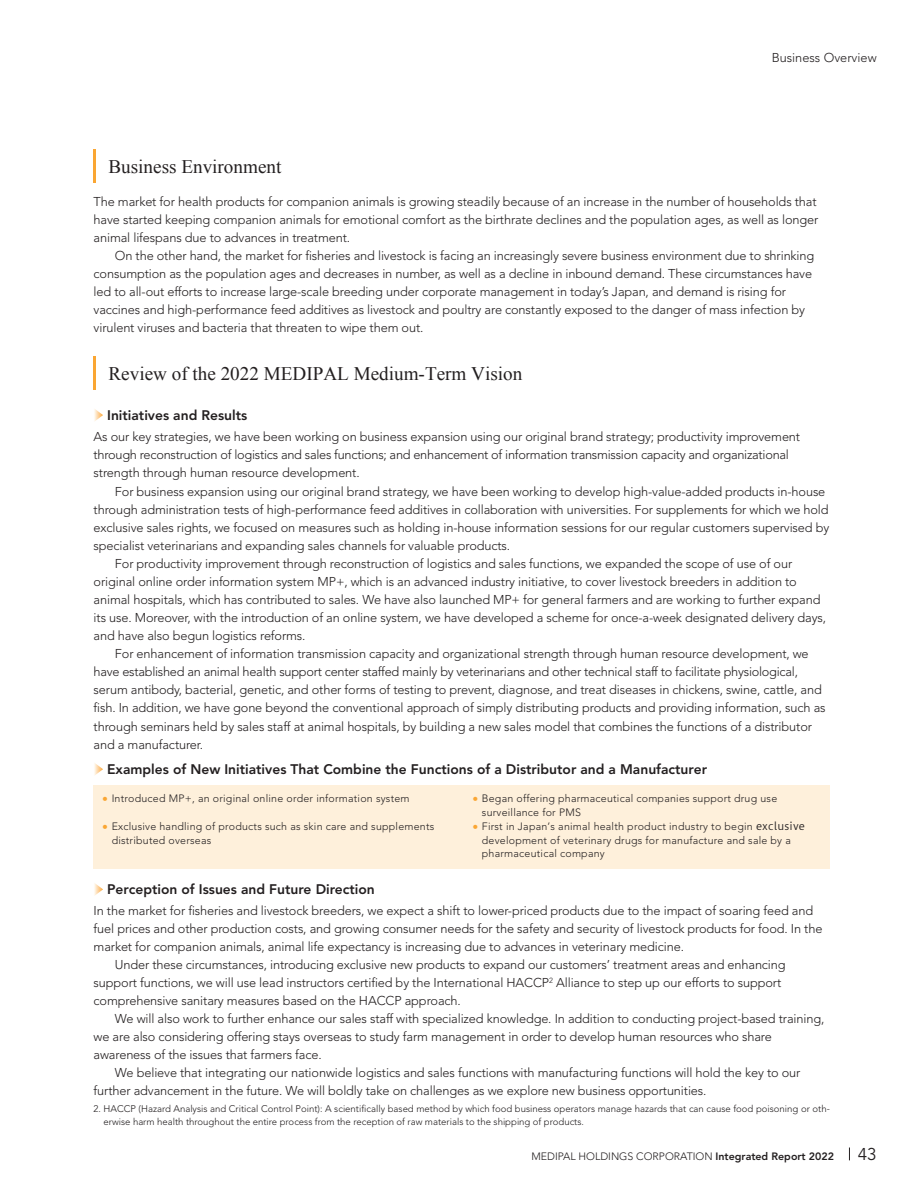
<style>
.page{position:relative;width:915px;height:1191px;background:#fff}
.page>*{position:absolute;margin:0;border:0;box-sizing:border-box;transform-origin:0 0}
.t1{font:19.2px "Times New Roman";color:#231f20}
.t2{font:16.95px "Avenir LT Std";color:#231f20}
.t3{font:800 13.8px "Avenir LT Std";color:#231f20}
.t4{font:300 12.75px/18px "Avenir LT Std";letter-spacing:-.01em;color:#231f20}
.t5{font:300 10.65px/13.8px "Avenir LT Std";letter-spacing:.02em;color:#231f20}
.t6{font:300 10.65px "Avenir LT Std";color:#231f20}
.t7{font:300 9.6px/12.8px "Avenir LT Std";color:#231f20}
.s1{font-weight:400;font-size:11.7px;color:#faa633}
.s2{font-family:"Hiragino UD Sans F Std W3 90 pv RKSJ H";font-weight:400}
.s3{font-weight:800}
</style>
<div class="page">
<hr style="left:94px;top:149px;width:2px;height:33px;background:#faa633">
<hr style="left:94px;top:356px;width:2px;height:33px;background:#faa633">
<svg style="left:94px;top:409px;width:9px;height:12px"></svg>
<svg style="left:94px;top:763px;width:9px;height:12px"></svg>
<svg style="left:94px;top:883px;width:9px;height:12px"></svg>
<div style="left:94px;top:784px;width:735px;height:84px;background:#fef0db"></div>
<p class="t4" style="left:771px;top:49px;width:106px">Business Overview</p>
<h1 class="t1" style="left:108px;top:156px;width:174px">Business Environment</h1>
<p class="t4" style="left:94px;top:193px;width:726px">The market for health products for companion animals is growing steadily because of an increase in the number of households that have started keeping companion animals for emotional comfort as the birthrate declines and the population ages, as well as longer animal lifespans due to advances in treatment.</p>
<p class="t4" style="left:94px;top:247px;width:722px;text-indent:21px">On the other hand, the market for fisheries and livestock is facing an increasingly severe business environment due to shrinking consumption as the population ages and decreases in number, as well as a decline in inbound demand. These circumstances have led to all-out efforts to increase large-scale breeding under corporate management in today’s Japan, and demand is rising for vaccines and high-performance feed additives as livestock and poultry are constantly exposed to the danger of mass infection by virulent viruses and bacteria that threaten to wipe them out.</p>
<h1 class="t1" style="left:108px;top:362px;width:415px">Review of the 2022 MEDIPAL Medium-Term Vision</h1>
<p class="t3" style="left:107px;top:408px;width:142px">Initiatives and Results</p>
<p class="t4" style="left:94px;top:428px;width:707px">As our key strategies, we have been working on business expansion using our original brand strategy; productivity improvement through reconstruction of logistics and sales functions; and enhancement of information transmission capacity and organizational strength through human resource development.</p>
<p class="t4" style="left:115px;top:483px;width:711px">For business expansion using our original brand strategy, we have been working to develop high-value-added products in-house</p>
<p class="t4" style="left:94px;top:501px;width:736px">through administration tests of high-performance feed additives in collaboration with universities. For supplements for which we hold</p>
<p class="t4" style="left:94px;top:519px;width:737px">exclusive sales rights, we focused on measures such as holding in-house information sessions for our regular customers supervised by</p>
<p class="t4" style="left:94px;top:537px;width:418px">specialist veterinarians and expanding sales channels for valuable products.</p>
<p class="t4" style="left:115px;top:555px;width:678px">For productivity improvement through reconstruction of logistics and sales functions, we expanded the scope of use of our</p>
<p class="t4" style="left:94px;top:573px;width:704px">original online order information system MP+, which is an advanced industry initiative, to cover livestock breeders in addition to</p>
<p class="t4" style="left:94px;top:591px;width:728px">animal hospitals, which has contributed to sales. We have also launched MP+ for general farmers and are working to further expand</p>
<p class="t4" style="left:94px;top:609px;width:733px">its use. Moreover, with the introduction of an online system, we have developed a scheme for once-a-week designated delivery days,</p>
<p class="t4" style="left:94px;top:627px;width:213px">and have also begun logistics reforms.</p>
<p class="t4" style="left:115px;top:645px;width:695px">For enhancement of information transmission capacity and organizational strength through human resource development, we</p>
<p class="t4" style="left:94px;top:663px;width:705px">have established an animal health support center staffed mainly by veterinarians and other technical staff to facilitate physiological,</p>
<p class="t4" style="left:94px;top:681px;width:729px">serum antibody, bacterial, genetic, and other forms of testing to prevent, diagnose, and treat diseases in chickens, swine, cattle, and</p>
<p class="t4" style="left:94px;top:699px;width:733px">fish. In addition, we have gone beyond the conventional approach of simply distributing products and providing information, such as</p>
<p class="t4" style="left:94px;top:718px;width:719px">through seminars held by sales staff at animal hospitals, by building a new sales model that combines the functions of a distributor</p>
<p class="t4" style="left:94px;top:736px;width:111px">and a manufacturer.</p>
<p class="t3" style="left:107px;top:762px;width:601px">Examples of New Initiatives That Combine the Functions of a Distributor and a Manufacturer</p>
<p class="t5" style="left:102px;top:792px;width:309px"><span class="s1">•</span> Introduced MP+, an original online order information system</p>
<p class="t5" style="left:112px;top:819px;width:324px;text-indent:-10px"><span class="s1">•</span> Exclusive handling of products such as skin care and supplements distributed overseas</p>
<p class="t5" style="left:481px;top:792px;width:297px;text-indent:-10px"><span class="s1">•</span> Began offering pharmaceutical companies support drug use surveillance for PMS</p>
<p class="t5" style="left:481px;top:819px;width:324px;text-indent:-10px"><span class="s1">•</span> First in Japan’s animal health product industry to begin <span class="s2">exclusive </span>development of veterinary drugs for manufacture and sale by a pharmaceutical company</p>
<p class="t3" style="left:107px;top:882px;width:269px">Perception of Issues and Future Direction</p>
<p class="t4" style="left:94px;top:901px;width:720px">In the market for fisheries and livestock breeders, we expect a shift to lower-priced products due to the impact of soaring feed and</p>
<p class="t4" style="left:94px;top:920px;width:730px">fuel prices and other production costs, and growing consumer needs for the safety and security of livestock products for food. In the</p>
<p class="t4" style="left:94px;top:938px;width:591px">market for companion animals, animal life expectancy is increasing due to advances in veterinary medicine.</p>
<p class="t4" style="left:115px;top:956px;width:672px">Under these circumstances, introducing exclusive new products to expand our customers’ treatment areas and enhancing</p>
<p class="t4" style="left:94px;top:974px;width:689px">support functions, we will use lead instructors certified by the International HACCP<sup>2</sup> Alliance to step up our efforts to support</p>
<p class="t4" style="left:94px;top:992px;width:368px">comprehensive sanitary measures based on the HACCP approach.</p>
<p class="t4" style="left:115px;top:1010px;width:710px">We will also work to further enhance our sales staff with specialized knowledge. In addition to conducting project-based training,</p>
<p class="t4" style="left:94px;top:1028px;width:679px">we are also considering offering stays overseas to study farm management in order to develop human resources who share</p>
<p class="t4" style="left:94px;top:1046px;width:229px">awareness of the issues that farmers face.</p>
<p class="t4" style="left:115px;top:1064px;width:686px">We believe that integrating our nationwide logistics and sales functions with manufacturing functions will hold the key to our</p>
<p class="t4" style="left:94px;top:1082px;width:614px">further advancement in the future. We will boldly take on challenges as we explore new business opportunities.</p>
<p class="t7" style="left:103px;top:1103px;width:727px;text-indent:-10px">2. HACCP (Hazard Analysis and Critical Control Point): A scientifically based method by which food business operators manage hazards that can cause food poisoning or oth&shy;erwise harm health throughout the entire process from the reception of raw materials to the shipping of products.</p>
<p class="t6" style="left:531px;top:1151px;width:304px">MEDIPAL HOLDINGS CORPORATION <span class="s3">Integrated Report 2022</span></p>
<h2 class="t2" style="left:857px;top:1148px;width:20px">43</h2>
</div>
